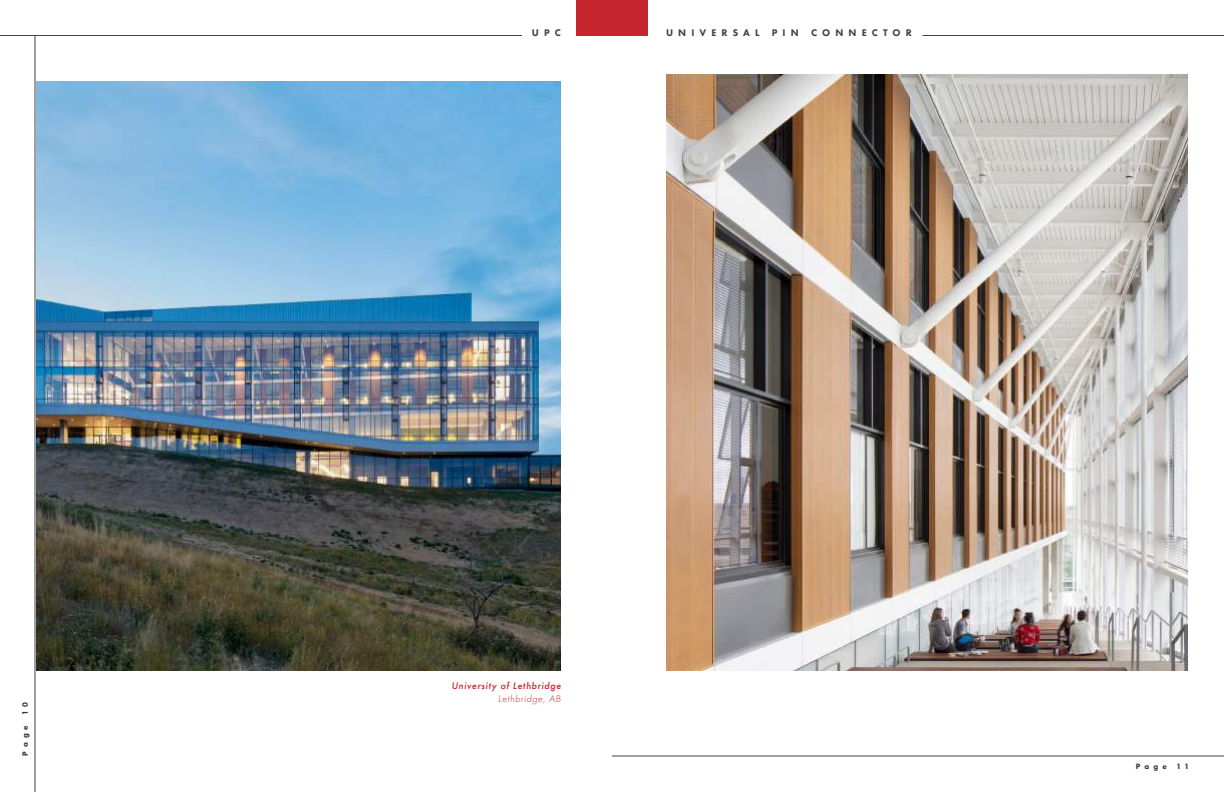
<style>
.page{position:relative;width:1224px;height:792px;background:#fff}
.page>*{position:absolute;margin:0;border:0;box-sizing:border-box;transform-origin:0 0}
.t1{font:800 10px "Futura PT";letter-spacing:.51em;color:#444041}
.t2{font:italic 500 10px "Futura PT";letter-spacing:.06em;color:#c5252c}
.t3{font:italic 300 10px "Futura PT";letter-spacing:.055em;color:#c5252c}
.t4{font:800 8px "Futura PT";letter-spacing:.51em;color:#2d3334}
</style>
<div class="page">
<hr style="left:0;top:35px;width:522px;height:1px;background:#444041">
<img style="left:666px;top:74px;width:522px;height:596px">
<img style="left:36px;top:82px;width:525px;height:588px">
<div style="left:576px;top:0;width:72px;height:36px;background:#c5252c"></div>
<hr style="left:35px;top:36px;width:1px;height:756px;background:#444041">
<hr style="left:612px;top:756px;width:612px;height:1px;background:#444041">
<hr style="left:922px;top:35px;width:302px;height:1px;background:#444041">
<p class="t4" style="left:20px;top:756px;width:56px;rotate:-90deg">Page 10</p>
<p class="t1" style="left:532px;top:26px;width:31px">UPC</p>
<p class="t1" style="left:666px;top:26px;width:247px">UNIVERSAL PIN CONNECTOR</p>
<p class="t2" style="left:451px;top:680px;width:111px">University of Lethbridge</p>
<p class="t3" style="left:498px;top:693px;width:64px">Lethbridge, AB</p>
<p class="t4" style="left:1136px;top:761px;width:55px">Page 11</p>
</div>
